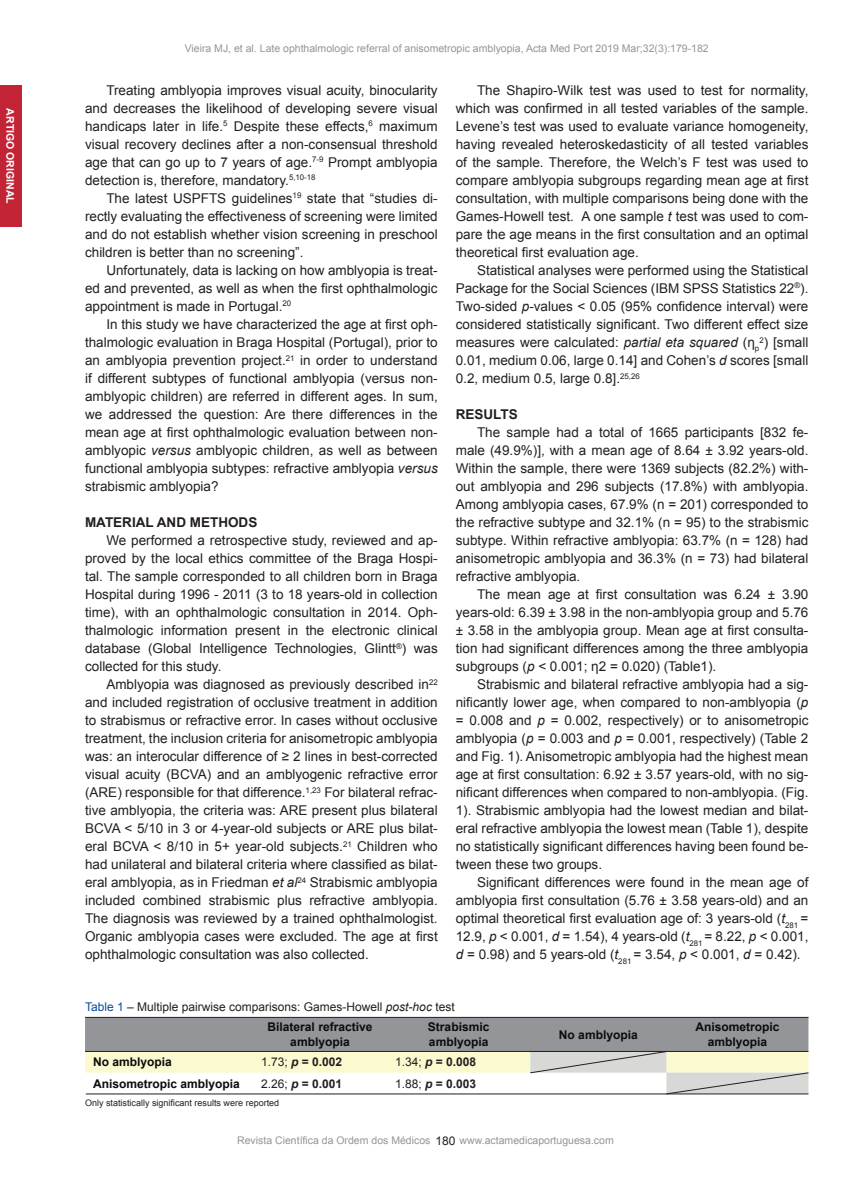
<style>
.page{position:relative;width:851px;height:1191px;background:#fff}
.page>*{position:absolute;margin:0;border:0;box-sizing:border-box;transform-origin:0 0}
.t1{font:13.5px/18px "Arial";color:#231f20;text-align:justify}
.t2{font:700 13.5px "Arial";color:#231f20}
.t3{font:700 12px/15px "Arial";color:#0b0c0b}
.t4{font:12px/20px "Arial";color:#231f20}
.t5{font:700 12px "Arial";color:#231f20}
.t6{font:10.5px "Arial";color:#939598}
.t7{font:700 10.5px "Arial";color:#fff}
.t8{font:9px "Arial";color:#231f20}
.s1{font-style:italic}
.s2{color:#0d4da1}
.s3{font-weight:700;color:#0b0c0b}
.s4{font-weight:400}
</style>
<div class="page">
<div style="left:0;top:85px;width:22px;height:142px;background:#c22436"></div>
<svg style="left:85px;top:1017px;width:724px;height:77px"></svg>
<hr style="left:85px;top:1017px;width:723px;height:1px;background:#231f20">
<hr style="left:85px;top:1051px;width:723px;height:1px;background:#231f20">
<hr style="left:86px;top:1093px;width:722px;height:1px;background:#231f20">
<p class="t7" style="left:18px;top:108px;width:97px;rotate:90deg">ARTIGO ORIGINAL</p>
<p class="t6" style="left:185px;top:41px;width:525px">Vieira MJ, et al. Late ophthalmologic referral of anisometropic amblyopia, Acta Med Port 2019 Mar;32(3):179-182</p>
<p class="t1" style="left:85px;top:81px;width:354px;text-indent:21px">Treating amblyopia improves visual acuity, binocularity and decreases the likelihood of developing severe visual handicaps later in life.<sup>5</sup> Despite these effects,<sup>6</sup> maximum visual recovery declines after a non-consensual threshold age that can go up to 7 years of age.<sup>7-9</sup> Prompt amblyopia detection is, therefore, mandatory.<sup>5,10-18</sup></p>
<p class="t1" style="left:85px;top:189px;width:354px;text-indent:21px">The latest USPFTS guidelines<sup>19</sup> state that “studies di&shy;rectly evaluating the effectiveness of screening were limited and do not establish whether vision screening in preschool children is better than no screening”.</p>
<p class="t1" style="left:85px;top:261px;width:354px;text-indent:21px">Unfortunately, data is lacking on how amblyopia is treat&shy;ed and prevented, as well as when the first ophthalmologic appointment is made in Portugal.<sup>20</sup></p>
<p class="t1" style="left:85px;top:315px;width:354px;text-indent:21px">In this study we have characterized the age at first oph&shy;thalmologic evaluation in Braga Hospital (Portugal), prior to an amblyopia prevention project.<sup>21</sup> in order to understand if different subtypes of functional amblyopia (versus non&shy;amblyopic children) are referred in different ages. In sum, we addressed the question: Are there differences in the mean age at first ophthalmologic evaluation between non&shy;amblyopic <span class="s1">versus</span> amblyopic children, as well as between functional amblyopia subtypes: refractive amblyopia <span class="s1">versus </span>strabismic amblyopia?</p>
<p class="t2" style="left:85px;top:513px;width:174px">MATERIAL AND METHODS</p>
<p class="t1" style="left:85px;top:531px;width:354px;text-indent:21px">We performed a retrospective study, reviewed and ap&shy;proved by the local ethics committee of the Braga Hospi&shy;tal. The sample corresponded to all children born in Braga Hospital during 1996 - 2011 (3 to 18 years-old in collection time), with an ophthalmologic consultation in 2014. Oph&shy;thalmologic information present in the electronic clinical database (Global Intelligence Technologies, Glintt<sup>®</sup>) was collected for this study.</p>
<p class="t1" style="left:85px;top:675px;width:354px;text-indent:21px">Amblyopia was diagnosed as previously described in<sup>22 </sup>and included registration of occlusive treatment in addition to strabismus or refractive error. In cases without occlusive treatment, the inclusion criteria for anisometropic amblyopia was: an interocular difference of ≥ 2 lines in best-corrected visual acuity (BCVA) and an amblyogenic refractive error (ARE) responsible for that difference.<sup>1,23</sup> For bilateral refrac&shy;tive amblyopia, the criteria was: ARE present plus bilateral BCVA &lt; 5/10 in 3 or 4-year-old subjects or ARE plus bilat&shy;eral BCVA &lt; 8/10 in 5+ year-old subjects.<sup>21</sup> Children who had unilateral and bilateral criteria where classified as bilat&shy;eral amblyopia, as in Friedman <span class="s1">et al</span><sup>24</sup> Strabismic amblyopia included combined strabismic plus refractive amblyopia.<br>The diagnosis was reviewed by a trained ophthalmologist.<br>Organic amblyopia cases were excluded. The age at first ophthalmologic consultation was also collected.</p>
<p class="t1" style="left:456px;top:81px;width:354px;text-indent:21px">The Shapiro-Wilk test was used to test for normality, which was confirmed in all tested variables of the sample.<br>Levene’s test was used to evaluate variance homogeneity, having revealed heteroskedasticity of all tested variables of the sample. Therefore, the Welch’s F test was used to compare amblyopia subgroups regarding mean age at first consultation, with multiple comparisons being done with the Games-Howell test. A one sample <span class="s1">t</span> test was used to com&shy;pare the age means in the first consultation and an optimal theoretical first evaluation age.</p>
<p class="t1" style="left:456px;top:261px;width:354px;text-indent:21px">Statistical analyses were performed using the Statistical Package for the Social Sciences (IBM SPSS Statistics 22<sup>®</sup>).<br>Two-sided <span class="s1">p</span>-values &lt; 0.05 (95% confidence interval) were considered statistically significant. Two different effect size measures were calculated: <span class="s1">partial eta squared</span> (η<sub>p</sub><sup>2</sup>) [small 0.01, medium 0.06, large 0.14] and Cohen’s <span class="s1">d</span> scores [small 0.2, medium 0.5, large 0.8].<sup>25,26</sup></p>
<p class="t2" style="left:456px;top:405px;width:64px">RESULTS</p>
<p class="t1" style="left:456px;top:423px;width:354px;text-indent:21px">The sample had a total of 1665 participants [832 fe&shy;male (49.9%)], with a mean age of 8.64 ± 3.92 years-old.<br>Within the sample, there were 1369 subjects (82.2%) with&shy;out amblyopia and 296 subjects (17.8%) with amblyopia.<br>Among amblyopia cases, 67.9% (n = 201) corresponded to the refractive subtype and 32.1% (n = 95) to the strabismic subtype. Within refractive amblyopia: 63.7% (n = 128) had anisometropic amblyopia and 36.3% (n = 73) had bilateral refractive amblyopia.</p>
<p class="t1" style="left:456px;top:585px;width:354px;text-indent:21px">The mean age at first consultation was 6.24 ± 3.90 years-old: 6.39 ± 3.98 in the non-amblyopia group and 5.76 ± 3.58 in the amblyopia group. Mean age at first consulta&shy;tion had significant differences among the three amblyopia subgroups (<span class="s1">p</span> &lt; 0.001; η2 = 0.020) (Table1).</p>
<p class="t1" style="left:456px;top:675px;width:354px;text-indent:21px">Strabismic and bilateral refractive amblyopia had a sig&shy;nificantly lower age, when compared to non-amblyopia (<span class="s1">p </span>= 0.008 and <span class="s1">p</span> = 0.002, respectively) or to anisometropic amblyopia (<span class="s1">p</span> = 0.003 and <span class="s1">p</span> = 0.001, respectively) (Table 2 and Fig. 1). Anisometropic amblyopia had the highest mean age at first consultation: 6.92 ± 3.57 years-old, with no sig&shy;nificant differences when compared to non-amblyopia. (Fig.<br>1). Strabismic amblyopia had the lowest median and bilat&shy;eral refractive amblyopia the lowest mean (Table 1), despite no statistically significant differences having been found be&shy;tween these two groups.</p>
<p class="t1" style="left:456px;top:873px;width:354px;text-indent:21px">Significant differences were found in the mean age of amblyopia first consultation (5.76 ± 3.58 years-old) and an optimal theoretical first evaluation age of: 3 years-old (<span class="s1">t</span><sub>281</sub> = 12.9, <span class="s1">p</span> &lt; 0.001, <span class="s1">d</span> = 1.54), 4 years-old (<span class="s1">t</span><sub>281</sub> = 8.22, <span class="s1">p</span> &lt; 0.001, <span class="s1">d</span> = 0.98) and 5 years-old (<span class="s1">t</span><sub>281</sub> = 3.54, <span class="s1">p</span> &lt; 0.001, <span class="s1">d</span> = 0.42).</p>
<p class="t4" style="left:268px;top:997px;width:188px;text-indent:-182px"><span class="s2">Table 1</span> – Multiple pairwise comparisons: Games-Howell <span class="s1">post-hoc</span> test<br><span class="s3">Bilateral refractive</span></p>
<p class="t3" style="left:290px;top:1034px;width:61px">amblyopia</p>
<p class="t3" style="left:428px;top:1019px;width:63px">Strabismic amblyopia</p>
<p class="t3" style="left:559px;top:1027px;width:80px">No amblyopia</p>
<p class="t3" style="left:695px;top:1019px;width:86px;text-align:center">Anisometropic amblyopia</p>
<p class="t3" style="left:93px;top:1054px;width:80px">No amblyopia</p>
<p class="t5" style="left:261px;top:1053px;width:83px"><span class="s4">1.73;</span> <span class="s1">p</span> = 0.002</p>
<p class="t5" style="left:395px;top:1053px;width:83px"><span class="s4">1.34;</span> <span class="s1">p</span> = 0.008</p>
<p class="t3" style="left:93px;top:1076px;width:148px">Anisometropic amblyopia</p>
<p class="t5" style="left:261px;top:1075px;width:83px"><span class="s4">2.26;</span> <span class="s1">p</span> = 0.001</p>
<p class="t5" style="left:395px;top:1075px;width:83px"><span class="s4">1.88;</span> <span class="s1">p</span> = 0.003</p>
<p class="t8" style="left:85px;top:1096px;width:196px">Only statistically significant results were reported</p>
<p class="t4" style="left:435px;top:1130px;width:22px">180</p>
<p class="t6" style="left:237px;top:1133px;width:195px">Revista Científica da Ordem dos Médicos</p>
<p class="t6" style="left:459px;top:1133px;width:156px">www.actamedicaportuguesa.com</p>
</div>
